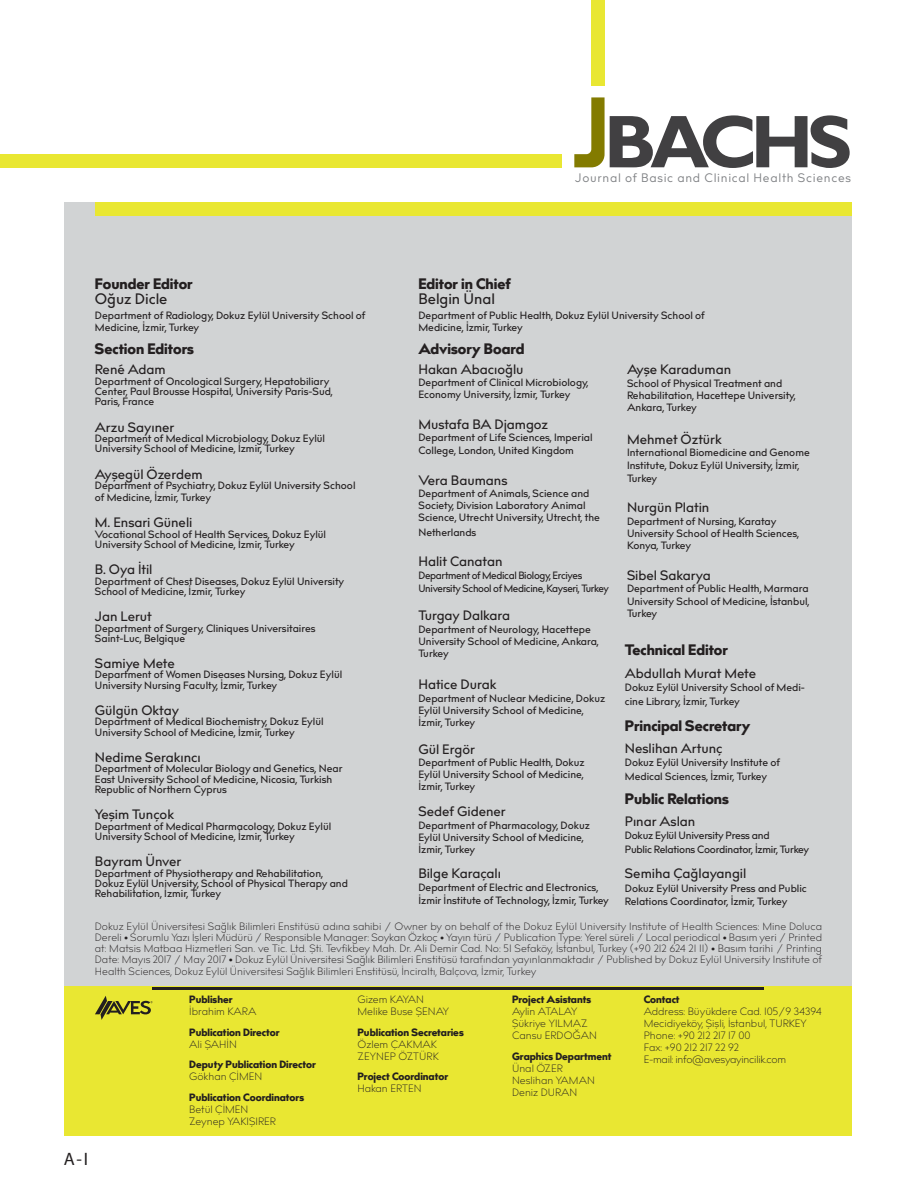
<style>
.page{position:relative;width:915px;height:1191px;background:#fff}
.page>*{position:absolute;margin:0;border:0;box-sizing:border-box;transform-origin:0 0}
.t1{font:18px "Myriad Pro";color:#231f20}
.t2{font:15px "billcorporatenarrow super";color:#231f20}
.t3{font:500 15px "billcorporatenarrow";color:#231f20}
.t4{font:500 13.5px "billcorporatenarrow";color:#231f20}
.t5{font:12.15px "billcorporatenarrow";letter-spacing:.06em;color:#808285}
.t6{font:500 10.5px/12px "billcorporatenarrow";color:#231f20}
.t7{font:300 10.5px/12px "billcorporatenarrow";color:#231f20}
.t8{font:10.5px "billcorporatenarrow super";color:#231f20}
.t9{font:500 10.5px/12.6px "billcorporatenarrow";letter-spacing:-.03em;color:#231f20;scale:.96 1}
.t10{font:500 10.5px/13.5px "billcorporatenarrow";letter-spacing:-.02em;color:#231f20}
</style>
<div class="page">
<div style="left:591px;top:0;width:13px;height:86px;background:#e9e732"></div>
<div style="left:0;top:154px;width:561px;height:13px;background:#e9e732"></div>
<svg style="left:574px;top:97px;width:275px;height:71px"></svg>
<div style="left:64px;top:202px;width:786px;height:925px;background:#d1d3d4"></div>
<div style="left:95px;top:202px;width:755px;height:13px;background:#e9e732"></div>
<div style="left:64px;top:986px;width:786px;height:150px;background:#e9e732"></div>
<hr style="left:151px;top:986px;width:612px;height:3px;background:#231f20">
<svg style="left:95px;top:996px;width:57px;height:23px"></svg>
<p class="t5" style="left:575px;top:169px;width:277px">Journal of Basic and Clinical Health Sciences</p>
<h2 class="t2" style="left:95px;top:273px;width:99px">Founder Editor</h2>
<h2 class="t3" style="left:95px;top:288px;width:74px">Oğuz Dicle</h2>
<p class="t6" style="left:95px;top:310px;width:272px">Department of Radiology, Dokuz Eylül University School of<br>Medicine, İzmir, Turkey</p>
<h2 class="t2" style="left:95px;top:338px;width:101px">Section Editors</h2>
<h2 class="t2" style="left:418px;top:273px;width:94px">Editor in Chief</h2>
<h2 class="t3" style="left:418px;top:288px;width:78px">Belgin Ünal</h2>
<p class="t6" style="left:418px;top:310px;width:288px">Department of Public Health, Dokuz Eylül University School of<br>Medicine, İzmir, Turkey</p>
<h2 class="t2" style="left:418px;top:338px;width:107px">Advisory Board</h2>
<p class="t4" style="left:95px;top:360px;width:72px">René Adam</p>
<p class="t6" style="left:95px;top:376px;width:239px;line-height:10.4px">Department of Oncological Surgery, Hepatobiliary<br>Center, Paul Brousse Hospital, University Paris-Sud,<br>Paris, France</p>
<p class="t4" style="left:95px;top:417px;width:81px">Arzu Sayıner</p>
<p class="t6" style="left:95px;top:433px;width:231px;line-height:10.4px">Department of Medical Microbiology, Dokuz Eylül<br>University School of Medicine, İzmir, Turkey</p>
<p class="t4" style="left:95px;top:464px;width:109px">Ayşegül Özerdem</p>
<p class="t6" style="left:95px;top:479px;width:262px">Department of Psychiatry, Dokuz Eylül University School of Medicine, İzmir, Turkey</p>
<p class="t4" style="left:95px;top:513px;width:99px">M. Ensari Güneli</p>
<p class="t6" style="left:95px;top:529px;width:232px;line-height:10.4px">Vocational School of Health Services, Dokuz Eylül<br>University School of Medicine, İzmir, Turkey</p>
<p class="t4" style="left:95px;top:560px;width:59px">B. Oya İtil</p>
<p class="t6" style="left:95px;top:576px;width:251px;line-height:10.4px">Department of Chest Diseases, Dokuz Eylül University<br>School of Medicine, İzmir, Turkey</p>
<p class="t4" style="left:95px;top:607px;width:58px">Jan Lerut</p>
<p class="t6" style="left:95px;top:623px;width:222px;line-height:10.4px">Department of Surgery, Cliniques Universitaires<br>Saint-Luc, Belgique</p>
<p class="t4" style="left:95px;top:653px;width:81px">Samiye Mete</p>
<p class="t6" style="left:95px;top:670px;width:249px;line-height:10.4px">Department of Women Diseases Nursing, Dokuz Eylül<br>University Nursing Faculty, İzmir, Turkey</p>
<p class="t4" style="left:95px;top:700px;width:86px">Gülgün Oktay</p>
<p class="t6" style="left:95px;top:717px;width:230px;line-height:10.4px">Department of Medical Biochemistry, Dokuz Eylül<br>University School of Medicine, İzmir, Turkey</p>
<p class="t4" style="left:95px;top:747px;width:107px">Nedime Serakıncı</p>
<p class="t6" style="left:95px;top:764px;width:249px;line-height:10.4px">Department of Molecular Biology and Genetics, Near<br>East University School of Medicine, Nicosia, Turkish<br>Republic of Northern Cyprus</p>
<p class="t4" style="left:95px;top:805px;width:81px">Yeşim Tunçok</p>
<p class="t6" style="left:95px;top:821px;width:238px;line-height:10.4px">Department of Medical Pharmacology, Dokuz Eylül<br>University School of Medicine, İzmir, Turkey</p>
<p class="t4" style="left:95px;top:852px;width:88px">Bayram Ünver</p>
<p class="t6" style="left:95px;top:868px;width:254px;line-height:10.4px">Department of Physiotherapy and Rehabilitation,<br>Dokuz Eylül University, School of Physical Therapy and<br>Rehabilitation, İzmir, Turkey</p>
<p class="t4" style="left:418px;top:360px;width:107px">Hakan Abacıoğlu</p>
<p class="t6" style="left:418px;top:377px;width:171px">Department of Clinical Microbiology,<br>Economy University, İzmir, Turkey</p>
<p class="t4" style="left:418px;top:414px;width:131px">Mustafa BA Djamgoz</p>
<p class="t6" style="left:418px;top:432px;width:176px;line-height:12.6px">Department of Life Sciences, Imperial<br>College, London, United Kingdom</p>
<p class="t4" style="left:418px;top:470px;width:90px">Vera Baumans</p>
<p class="t6" style="left:418px;top:488px;width:183px">Department of Animals, Science and<br>Society, Division Laboratory Animal<br>Science, Utrecht University, Utrecht, the</p>
<p class="t6" style="left:418px;top:526px;width:59px">Netherlands</p>
<p class="t4" style="left:418px;top:552px;width:86px">Halit Canatan</p>
<p class="t9" style="left:418px;top:569px;width:200px">Department of Medical Biology, Erciyes<br>University School of Medicine, Kayseri, Turkey</p>
<p class="t4" style="left:418px;top:606px;width:93px">Turgay Dalkara</p>
<p class="t6" style="left:418px;top:623px;width:182px">Department of Neurology, Hacettepe<br>University School of Medicine, Ankara,<br>Turkey</p>
<p class="t4" style="left:418px;top:675px;width:79px">Hatice Durak</p>
<p class="t6" style="left:418px;top:692px;width:188px">Department of Nuclear Medicine, Dokuz<br>Eylül University School of Medicine,<br>İzmir, Turkey</p>
<p class="t4" style="left:418px;top:739px;width:58px">Gül Ergör</p>
<p class="t6" style="left:418px;top:757px;width:168px;text-align:justify">Department of Public Health, Dokuz Eylül University School of Medicine, İzmir, Turkey</p>
<p class="t4" style="left:418px;top:801px;width:89px">Sedef Gidener</p>
<p class="t6" style="left:418px;top:819px;width:173px">Department of Pharmacology, Dokuz<br>Eylül University School of Medicine,<br>İzmir, Turkey</p>
<p class="t4" style="left:418px;top:864px;width:84px">Bilge Karaçalı</p>
<p class="t6" style="left:418px;top:881px;width:192px;line-height:12.6px">Department of Electric and Electronics,<br>İzmir İnstitute of Technology, İzmir, Turkey</p>
<p class="t4" style="left:626px;top:360px;width:106px">Ayşe Karaduman</p>
<p class="t6" style="left:626px;top:377px;width:170px">School of Physical Treatment and<br>Rehabilitation, Hacettepe University,<br>Ankara, Turkey</p>
<p class="t4" style="left:626px;top:429px;width:96px">Mehmet Öztürk</p>
<p class="t6" style="left:626px;top:447px;width:184px;line-height:12.6px">International Biomedicine and Genome<br>Institute, Dokuz Eylül University, İzmir,<br>Turkey</p>
<p class="t4" style="left:626px;top:498px;width:84px">Nurgün Platin</p>
<p class="t6" style="left:626px;top:515px;width:173px">Department of Nursing, Karatay<br>University School of Health Sciences,<br>Konya, Turkey</p>
<p class="t4" style="left:626px;top:565px;width:85px">Sibel Sakarya</p>
<p class="t6" style="left:626px;top:582px;width:184px;line-height:12.6px;text-align:justify">Department of Public Health, Marmara University School of Medicine, İstanbul, Turkey</p>
<h2 class="t2" style="left:624px;top:639px;width:104px">Technical Editor</h2>
<p class="t4" style="left:624px;top:663px;width:133px">Abdullah Murat Mete</p>
<p class="t6" style="left:624px;top:681px;width:182px;line-height:13.5px">Dokuz Eylül University School of Medi&shy;cine Library, İzmir, Turkey</p>
<h2 class="t2" style="left:624px;top:714px;width:127px">Principal Secretary</h2>
<p class="t4" style="left:624px;top:738px;width:99px">Neslihan Artunç</p>
<p class="t6" style="left:624px;top:756px;width:157px;line-height:13.5px">Dokuz Eylül University Institute of<br>Medical Sciences, İzmir, Turkey</p>
<h2 class="t2" style="left:624px;top:787px;width:105px">Public Relations</h2>
<p class="t4" style="left:624px;top:811px;width:72px">Pınar Aslan</p>
<p class="t10" style="left:624px;top:829px;width:186px">Dokuz Eylül University Press and<br>Public Relations Coordinator, İzmir, Turkey</p>
<p class="t4" style="left:624px;top:864px;width:123px">Semiha Çağlayangil</p>
<p class="t6" style="left:624px;top:881px;width:183px;line-height:13.5px">Dokuz Eylül University Press and Public<br>Relations Coordinator, İzmir, Turkey</p>
<p class="t7" style="left:95px;top:920px;width:728px;line-height:11.2px;text-align:justify">Dokuz Eylül Üniversitesi Sağlık Bilimleri Enstitüsü adına sahibi / Owner by on behalf of the Dokuz Eylül University Institute of Health Sciences: Mine Doluca Dereli • Sorumlu Yazı İşleri Müdürü / Responsible Manager: Soykan Özkoç • Yayın türü / Publication Type: Yerel süreli / Local periodical • Basım yeri / Printed at: Matsis Matbaa Hizmetleri San. ve Tic. Ltd. Şti. Tevfikbey Mah. Dr. Ali Demir Cad. No: 51 Sefaköy, İstanbul, Turkey (+90 212 624 21 11) • Basım tarihi / Printing Date: Mayıs 2017 / May 2017 • Dokuz Eylül Üniversitesi Sağlık Bilimleri Enstitüsü tarafından yayınlanmaktadır / Published by Dokuz Eylül University Institute of Health Sciences, Dokuz Eylül Üniversitesi Sağlık Bilimleri Enstitüsü, İnciraltı, Balçova, İzmir, Turkey</p>
<p class="t8" style="left:189px;top:992px;width:45px">Publisher</p>
<p class="t7" style="left:189px;top:1006px;width:69px">İbrahim KARA</p>
<p class="t8" style="left:189px;top:1024px;width:92px">Publication Director</p>
<p class="t7" style="left:189px;top:1038px;width:49px">Ali ŞAHİN</p>
<p class="t8" style="left:189px;top:1057px;width:128px">Deputy Publication Director</p>
<p class="t7" style="left:189px;top:1071px;width:74px">Gökhan ÇİMEN</p>
<p class="t8" style="left:189px;top:1089px;width:116px">Publication Coordinators</p>
<p class="t7" style="left:189px;top:1103px;width:88px">Betül ÇİMEN<br>Zeynep YAKIŞIRER</p>
<p class="t7" style="left:357px;top:994px;width:93px">Gizem KAYAN<br>Melike Buse ŞENAY</p>
<p class="t8" style="left:357px;top:1024px;width:108px">Publication Secretaries</p>
<p class="t7" style="left:357px;top:1038px;width:83px">Özlem ÇAKMAK<br>ZEYNEP ÖZTÜRK</p>
<p class="t8" style="left:357px;top:1069px;width:92px">Project Coordinator</p>
<p class="t7" style="left:357px;top:1083px;width:65px">Hakan ERTEN</p>
<p class="t8" style="left:512px;top:992px;width:81px">Project Asistants</p>
<p class="t7" style="left:512px;top:1006px;width:86px">Aylin ATALAY<br>Şükriye YILMAZ<br>Cansu ERDOĞAN</p>
<p class="t8" style="left:512px;top:1048px;width:101px">Graphics Department</p>
<p class="t7" style="left:512px;top:1062px;width:84px">Ünal ÖZER<br>Neslihan YAMAN<br>Deniz DURAN</p>
<p class="t8" style="left:643px;top:992px;width:37px">Contact</p>
<p class="t7" style="left:643px;top:1006px;width:180px">Address: Büyükdere Cad. 105/9 34394<br>Mecidiyeköy, Şişli, İstanbul, TURKEY<br>Phone: +90 212 217 17 00<br>Fax: +90 212 217 22 92<br>E-mail: info@avesyayincilik.com</p>
<h1 class="t1" style="left:64px;top:1147px;width:26px">A-I</h1>
</div>
